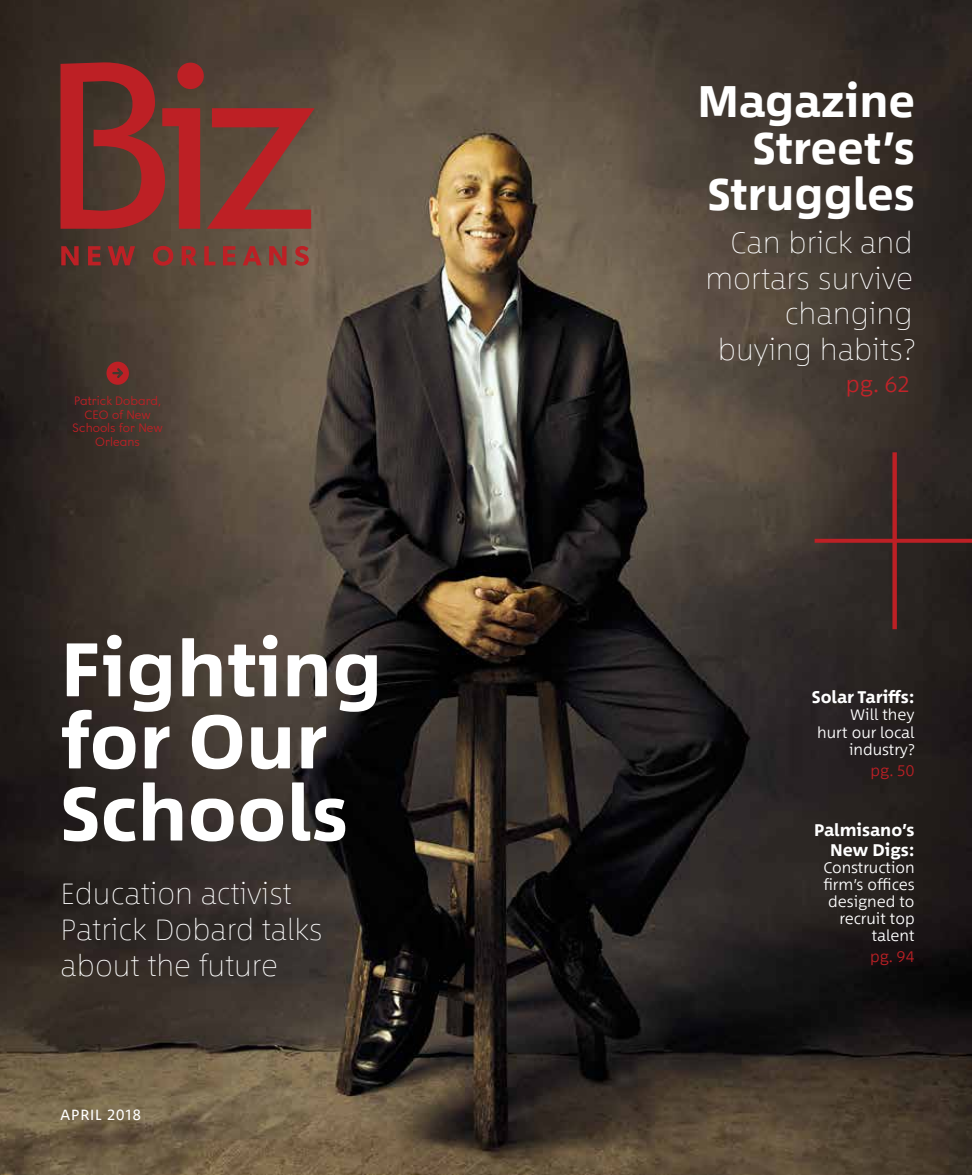
<style>
.page{position:relative;width:972px;height:1175px;background:#fff}
.page>*{position:absolute;margin:0;border:0;box-sizing:border-box;transform-origin:0 0}
.t1{font:700 77.7px/72.2px "Between 1";color:#fff}
.t2{font:700 44.85px/46.3px "Between 1";color:#fff;text-align:right}
.t3{font:100 29.85px/35.7px "Between 1";color:#fff;text-align:right}
.t4{font:100 29.7px/35.5px "Between 1";color:#fff}
.t5{font:300 22.5px "Between 2";color:#c22329}
.t6{font:700 17.1px/19.8px "Between 2";color:#fff;text-align:right}
.t7{font:300 15.45px/17.1px "Between 2";color:#fff;text-align:right}
.t8{font:300 15.45px "Between 2";color:#bd2025}
.t9{font:15px "Between 2";letter-spacing:.05em;color:#fff}
.t10{font:12px/13.5px "Bellsouth Basic";color:#bd2025;text-align:center}
</style>
<div class="page">
<img style="left:0;top:0;width:972px;height:1174px">
<svg style="left:815px;top:452px;width:157px;height:177px;background:#352825"></svg>
<svg style="left:61px;top:246px;width:248px;height:20px;background:#803a33"></svg>
<svg style="left:61px;top:62px;width:254px;height:167px;background:#803530"></svg>
<svg style="left:107px;top:362px;width:22px;height:23px"></svg>
<p class="t10" style="left:73px;top:394px;width:92px">Patrick Dobard,<br>CEO of New<br>Schools for New<br>Orleans</p>
<h1 class="t1" style="left:61px;top:630px;width:323px">Fighting for Our<br>Schools</h1>
<h3 class="t4" style="left:61px;top:875px;width:264px">Education activist<br>Patrick Dobard talks about the future</h3>
<p class="t9" style="left:61px;top:1104px;width:82px">april 2018</p>
<h2 class="t2" style="left:697px;top:77px;width:219px">Magazine<br>Street’s<br>Struggles</h2>
<h3 class="t3" style="left:705px;top:224px;width:212px">Can brick and mortars survive changing buying habits?</h3>
<h3 class="t5" style="left:846px;top:370px;width:65px">pg. 62</h3>
<p class="t6" style="left:812px;top:687px;width:104px">Solar Tariffs:</p>
<p class="t7" style="left:817px;top:706px;width:99px">Will they hurt our local industry?</p>
<p class="t8" style="left:871px;top:760px;width:46px">pg. 50</p>
<p class="t6" style="left:814px;top:819px;width:102px">Palmisano’s<br>New Digs:</p>
<p class="t7" style="left:823px;top:858px;width:93px">Construction firm’s offices designed to recruit top talent</p>
<p class="t8" style="left:870px;top:946px;width:46px">pg. 94</p>
</div>
